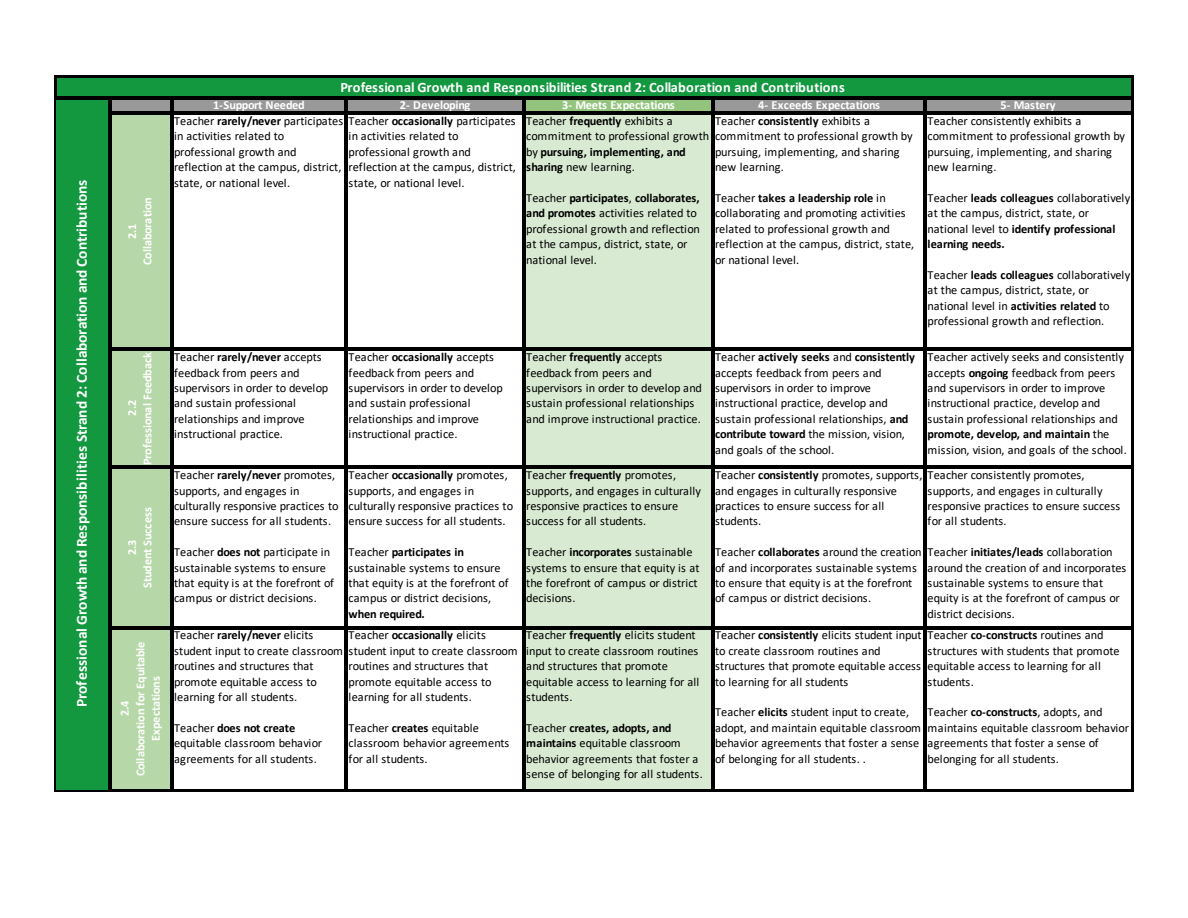
<style>
.page{position:relative;width:1188px;height:918px;background:#fff}
.page>*{position:absolute;margin:0;border:0;box-sizing:border-box;transform-origin:0 0}
.t1{font:700 15.45px "Calibri";letter-spacing:-.005em;color:#fff}
.t2{font:700 14.4px "Calibri";letter-spacing:.01em;color:#fff}
.t3{font:12.3px/15.5px "Calibri";color:#000}
.t4{font:700 12.3px/15.5px "Calibri";letter-spacing:-.005em;color:#fff;text-align:center}
.t5{font:700 12.3px "Calibri";letter-spacing:-.01em;color:#000}
.s1{font-weight:700}
</style>
<div class="page">
<div style="left:55px;top:77px;width:1078px;height:21px;background:#139840"></div>
<div style="left:55px;top:97px;width:55px;height:17px;background:#139840"></div>
<svg style="left:111px;top:99px;width:411px;height:13px;background:#808080"></svg>
<svg style="left:525px;top:99px;width:186px;height:13px;background:#7ba469"></svg>
<svg style="left:714px;top:99px;width:418px;height:13px;background:#808080"></svg>
<div style="left:55px;top:113px;width:55px;height:677px;background:#139840"></div>
<div style="left:109px;top:113px;width:63px;height:677px;background:#b6d7a8"></div>
<div style="left:523px;top:113px;width:190px;height:677px;background:#d9ead3"></div>
<svg style="left:55px;top:77px;width:1px;height:22px"></svg>
<hr style="left:108px;top:99px;width:3px;height:692px;background:#000">
<hr style="left:170px;top:99px;width:3px;height:692px;background:#000">
<hr style="left:345px;top:99px;width:3px;height:692px;background:#000">
<hr style="left:522px;top:99px;width:3px;height:692px;background:#000">
<hr style="left:711px;top:99px;width:3px;height:692px;background:#000">
<hr style="left:924px;top:99px;width:3px;height:692px;background:#000">
<hr style="left:1132px;top:78px;width:2px;height:713px;background:#000">
<hr style="left:56px;top:77px;width:1078px;height:1px;background:#000">
<hr style="left:56px;top:96px;width:1078px;height:3px;background:#000">
<hr style="left:111px;top:112px;width:1023px;height:3px;background:#000">
<hr style="left:111px;top:348px;width:1023px;height:3px;background:#000">
<hr style="left:111px;top:466px;width:1023px;height:3px;background:#000">
<hr style="left:111px;top:626px;width:1023px;height:3px;background:#000">
<hr style="left:111px;top:789px;width:1023px;height:2px;background:#000">
<hr style="left:54px;top:76px;width:1080px;height:1px;background:#000">
<hr style="left:54px;top:76px;width:1px;height:715px;background:#000">
<hr style="left:54px;top:790px;width:1080px;height:1px;background:#000">
<p class="t1" style="left:71px;top:707px;width:529px;rotate:-90deg">Professional Growth and Responsibilities Strand 2: Collaboration and Contributions</p>
<p class="t2" style="left:340px;top:77px;width:506px">Professional Growth and Responsibilities Strand 2: Collaboration and Contributions</p>
<p class="t4" style="left:124px;top:265px;width:69px;rotate:-90deg">2.1<br>Collaboration</p>
<p class="t4" style="left:213px;top:97px;width:93px">1-Support Needed</p>
<p class="t4" style="left:400px;top:97px;width:72px">2- Developing</p>
<p class="t4" style="left:562px;top:97px;width:114px">3- Meets Expectations</p>
<p class="t4" style="left:758px;top:97px;width:123px">4- Exceeds Expectations</p>
<p class="t4" style="left:1001px;top:97px;width:57px">5- Mastery</p>
<p class="t3" style="left:174px;top:113px;width:343px">Teacher <span class="s1">rarely/never</span> participates Teacher <span class="s1">occasionally</span> participates in activities related to<br>professional growth and<br>reflection at the campus, district,<br>state, or national level.</p>
<p class="t3" style="left:349px;top:128px;width:169px">in activities related to professional growth and reflection at the campus, district, state, or national level.</p>
<p class="t3" style="left:526px;top:113px;width:185px">Teacher <span class="s1">frequently</span> exhibits a commitment to professional growth by <span class="s1">pursuing, implementing, and sharing</span> new learning.</p>
<p class="t3" style="left:526px;top:190px;width:175px">Teacher <span class="s1">participates</span>, <span class="s1">collaborates, and promotes</span> activities related to professional growth and reflection at the campus, district, state, or national level.</p>
<p class="t3" style="left:715px;top:113px;width:199px">Teacher <span class="s1">consistently</span> exhibits a commitment to professional growth by pursuing, implementing, and sharing new learning.</p>
<p class="t3" style="left:715px;top:190px;width:201px">Teacher <span class="s1">takes a leadership role</span> in collaborating and promoting activities related to professional growth and reflection at the campus, district, state, or national level.</p>
<p class="t3" style="left:928px;top:113px;width:199px">Teacher consistently exhibits a commitment to professional growth by pursuing, implementing, and sharing new learning.</p>
<p class="t3" style="left:928px;top:190px;width:204px">Teacher <span class="s1">leads colleagues</span> collaboratively at the campus, district, state, or national level to <span class="s1">identify professional learning needs.</span></p>
<p class="t3" style="left:928px;top:267px;width:204px">Teacher <span class="s1">leads colleagues</span> collaboratively at the campus, district, state, or national level in <span class="s1">activities related</span> to professional growth and reflection.</p>
<p class="t4" style="left:124px;top:465px;width:114px;rotate:-90deg">2.2<br>Professional Feedback</p>
<p class="t3" style="left:174px;top:349px;width:156px">Teacher <span class="s1">rarely/never</span> accepts feedback from peers and supervisors in order to develop and sustain professional relationships and improve instructional practice.</p>
<p class="t3" style="left:349px;top:349px;width:156px">Teacher <span class="s1">occasionally</span> accepts feedback from peers and supervisors in order to develop and sustain professional relationships and improve instructional practice.</p>
<p class="t3" style="left:526px;top:349px;width:177px">Teacher <span class="s1">frequently</span> accepts feedback from peers and supervisors in order to develop and sustain professional relationships and improve instructional practice.</p>
<p class="t3" style="left:715px;top:349px;width:201px">Teacher <span class="s1">actively seeks</span> and <span class="s1">consistently </span>accepts feedback from peers and supervisors in order to improve instructional practice, develop and sustain professional relationships, <span class="s1">and contribute toward</span> the mission, vision, and goals of the school.</p>
<p class="t3" style="left:928px;top:349px;width:201px">Teacher actively seeks and consistently accepts <span class="s1">ongoing</span> feedback from peers and supervisors in order to improve instructional practice, develop and sustain professional relationships and <span class="s1">promote, develop, and maintain</span> the mission, vision, and goals of the school.</p>
<p class="t4" style="left:124px;top:588px;width:82px;rotate:-90deg">2.3<br>Student Success</p>
<p class="t3" style="left:174px;top:467px;width:166px">Teacher <span class="s1">rarely/never</span> promotes, supports, and engages in culturally responsive practices to ensure success for all students.</p>
<p class="t3" style="left:174px;top:544px;width:161px">Teacher <span class="s1">does not</span> participate in sustainable systems to ensure that equity is at the forefront of campus or district decisions.</p>
<p class="t3" style="left:349px;top:467px;width:166px">Teacher <span class="s1">occasionally</span> promotes, supports, and engages in culturally responsive practices to ensure success for all students.</p>
<p class="t3" style="left:349px;top:544px;width:161px">Teacher <span class="s1">participates in </span>sustainable systems to ensure that equity is at the forefront of campus or district decisions,</p>
<p class="t5" style="left:349px;top:605px;width:78px">when required.</p>
<p class="t4" style="left:117px;top:776px;width:136px;rotate:-90deg">2.4<br>Collaboration for Equitable<br>Expectations</p>
<p class="t3" style="left:174px;top:627px;width:170px">Teacher <span class="s1">rarely/never</span> elicits student input to create classroom routines and structures that promote equitable access to learning for all students.</p>
<p class="t3" style="left:349px;top:627px;width:170px">Teacher <span class="s1">occasionally</span> elicits student input to create classroom routines and structures that promote equitable access to learning for all students.</p>
<p class="t3" style="left:349px;top:720px;width:162px">Teacher <span class="s1">creates</span> equitable classroom behavior agreements for all students.</p>
<p class="t3" style="left:174px;top:720px;width:150px">Teacher <span class="s1">does not create </span>equitable classroom behavior agreements for all students.</p>
<p class="t3" style="left:526px;top:467px;width:176px">Teacher <span class="s1">frequently</span> promotes, supports, and engages in culturally responsive practices to ensure success for all students.</p>
<p class="t3" style="left:526px;top:544px;width:175px">Teacher <span class="s1">incorporates</span> sustainable systems to ensure that equity is at the forefront of campus or district decisions.</p>
<p class="t3" style="left:526px;top:627px;width:175px">Teacher <span class="s1">frequently</span> elicits student input to create classroom routines and structures that promote equitable access to learning for all students.</p>
<p class="t3" style="left:526px;top:720px;width:178px">Teacher <span class="s1">creates, adopts, and maintains</span> equitable classroom behavior agreements that foster a sense of belonging for all students.</p>
<p class="t3" style="left:715px;top:467px;width:371px">Teacher <span class="s1">consistently</span> promotes, supports, Teacher consistently promotes, and engages in culturally responsive<br>practices to ensure success for all<br>students.</p>
<p class="t3" style="left:715px;top:544px;width:208px">Teacher <span class="s1">collaborates</span> around the creation of and incorporates sustainable systems to ensure that equity is at the forefront of campus or district decisions.</p>
<p class="t3" style="left:928px;top:483px;width:194px">supports, and engages in culturally responsive practices to ensure success for all students.</p>
<p class="t3" style="left:928px;top:544px;width:200px">Teacher <span class="s1">initiates/leads</span> collaboration around the creation of and incorporates sustainable systems to ensure that equity is at the forefront of campus or district decisions.</p>
<p class="t3" style="left:715px;top:627px;width:208px">Teacher <span class="s1">consistently</span> elicits student input to create classroom routines and structures that promote equitable access to learning for all students</p>
<p class="t3" style="left:715px;top:704px;width:207px">Teacher <span class="s1">elicits</span> student input to create, adopt, and maintain equitable classroom behavior agreements that foster a sense of belonging for all students. .</p>
<p class="t3" style="left:928px;top:627px;width:193px">Teacher <span class="s1">co-constructs</span> routines and structures with students that promote equitable access to learning for all students.</p>
<p class="t3" style="left:928px;top:704px;width:203px">Teacher <span class="s1">co-constructs</span>, adopts, and maintains equitable classroom behavior agreements that foster a sense of belonging for all students.</p>
</div>
